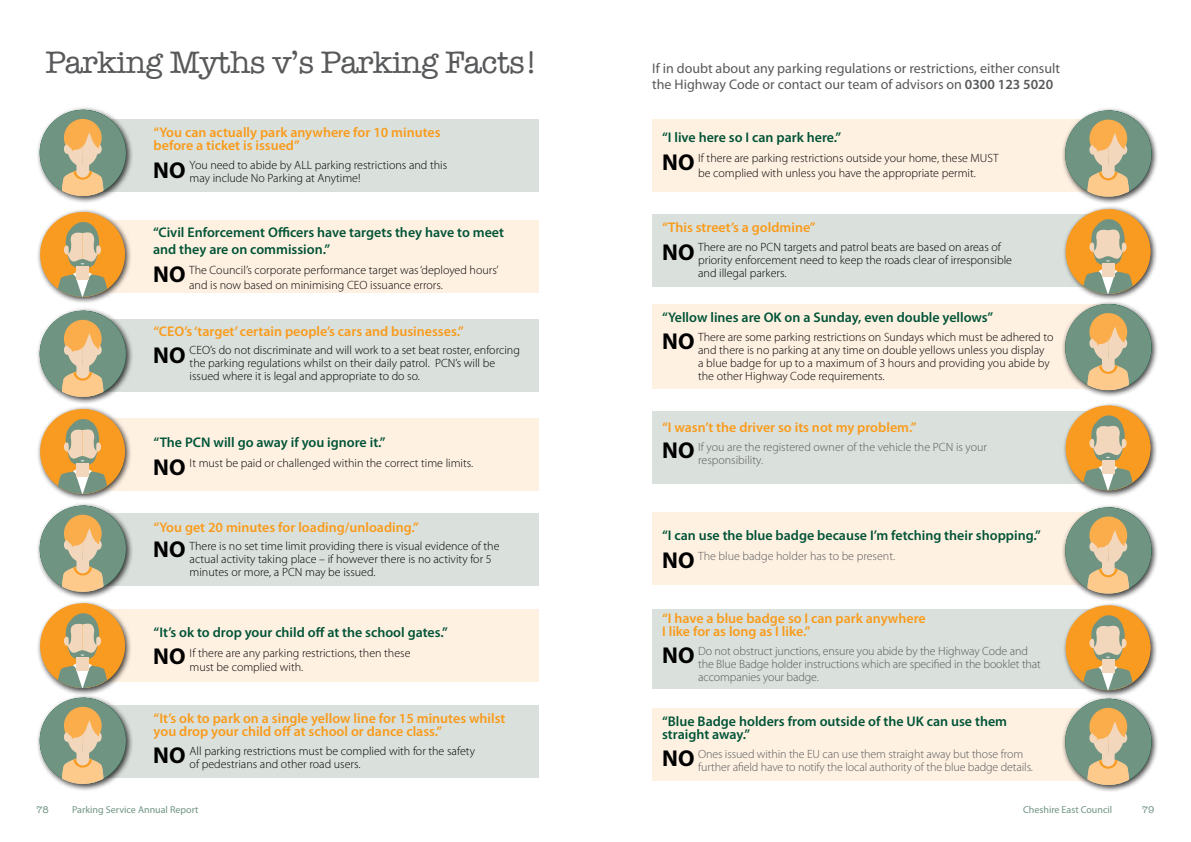
<style>
.page{position:relative;width:1191px;height:842px;background:#fff}
.page>*{position:absolute;margin:0;border:0;box-sizing:border-box;transform-origin:0 0}
.t1{font:32px "American Typewriter";letter-spacing:-.02em;color:#58595b}
.t2{font:700 23px "Myriad Pro";color:#000}
.t3{font:600 14px/13px "Myriad Pro";color:#f99b1c}
.t4{font:600 14px/13px "Myriad Pro";color:#005437}
.t5{font:14px/16px "Myriad Pro";color:#58595b}
.t6{font:300 12px/13px "Myriad Pro";color:#000}
.t7{font:300 12px/13px "Myriad Pro";letter-spacing:-.01em;color:#58595b}
.t8{font:10px "Myriad Pro";color:#709482}
.t9{font:10px "American Typewriter";color:#709482}
.s1{font-weight:600}
</style>
<div class="page">
<div style="left:652px;top:708px;width:452px;height:73px;background:#fff1e2"></div>
<div style="left:652px;top:119px;width:452px;height:73px;background:#fff1e2"></div>
<div style="left:652px;top:304px;width:452px;height:85px;background:#fff1e2"></div>
<div style="left:652px;top:512px;width:452px;height:73px;background:#fff1e2"></div>
<div style="left:652px;top:214px;width:452px;height:73px;background:#dae1dc"></div>
<div style="left:652px;top:411px;width:452px;height:73px;background:#dae1dc"></div>
<div style="left:652px;top:609px;width:452px;height:79px;background:#dae1dc"></div>
<div style="left:1062px;top:107px;width:97px;height:97px;background:#000;opacity:.75"></div>
<div style="left:1065px;top:111px;width:86px;height:86px;background:#709482;border-radius:50%"></div>
<svg style="left:1087px;top:111px;width:64px;height:86px"></svg>
<div style="left:1062px;top:206px;width:96px;height:96px;background:#000;opacity:.75"></div>
<div style="left:1065px;top:209px;width:85px;height:85px;background:#f99b20;border-radius:50%"></div>
<svg style="left:1081px;top:209px;width:69px;height:85px"></svg>
<div style="left:1101px;top:263px;width:13px;height:14px;background:#f2d7bd"></div>
<div style="left:1062px;top:301px;width:97px;height:97px;background:#000;opacity:.75"></div>
<div style="left:1065px;top:304px;width:86px;height:86px;background:#709482;border-radius:50%"></div>
<svg style="left:1087px;top:304px;width:64px;height:86px"></svg>
<div style="left:1062px;top:402px;width:96px;height:96px;background:#000;opacity:.75"></div>
<div style="left:1065px;top:406px;width:85px;height:84px;background:#f99b20;border-radius:50%"></div>
<svg style="left:1081px;top:406px;width:69px;height:84px"></svg>
<div style="left:1101px;top:460px;width:13px;height:13px;background:#f2d7bd"></div>
<div style="left:1062px;top:504px;width:97px;height:97px;background:#000;opacity:.75"></div>
<div style="left:1065px;top:507px;width:86px;height:87px;background:#709482;border-radius:50%"></div>
<svg style="left:1087px;top:507px;width:64px;height:87px"></svg>
<div style="left:1062px;top:602px;width:96px;height:96px;background:#000;opacity:.75"></div>
<div style="left:1065px;top:605px;width:85px;height:85px;background:#f99b20;border-radius:50%"></div>
<svg style="left:1081px;top:605px;width:69px;height:85px"></svg>
<div style="left:1101px;top:660px;width:13px;height:13px;background:#f2d7bd"></div>
<div style="left:1062px;top:695px;width:97px;height:97px;background:#000;opacity:.75"></div>
<div style="left:1065px;top:699px;width:86px;height:86px;background:#709482;border-radius:50%"></div>
<svg style="left:1087px;top:699px;width:64px;height:86px"></svg>
<div style="left:87px;top:220px;width:452px;height:73px;background:#fff1e2"></div>
<div style="left:87px;top:418px;width:452px;height:73px;background:#fff1e2"></div>
<div style="left:87px;top:609px;width:452px;height:73px;background:#fff1e2"></div>
<div style="left:87px;top:513px;width:452px;height:73px;background:#dae1dc"></div>
<div style="left:87px;top:319px;width:452px;height:73px;background:#dae1dc"></div>
<div style="left:87px;top:119px;width:452px;height:73px;background:#dae1dc"></div>
<div style="left:87px;top:705px;width:452px;height:73px;background:#dae1dc"></div>
<div style="left:36px;top:107px;width:97px;height:97px;background:#000;opacity:.75"></div>
<div style="left:40px;top:110px;width:86px;height:86px;background:#709482;border-radius:50%"></div>
<svg style="left:61px;top:110px;width:65px;height:86px"></svg>
<div style="left:37px;top:209px;width:96px;height:96px;background:#000;opacity:.75"></div>
<div style="left:40px;top:212px;width:85px;height:85px;background:#f99b20;border-radius:50%"></div>
<svg style="left:56px;top:212px;width:69px;height:85px"></svg>
<div style="left:76px;top:266px;width:13px;height:14px;background:#f2d7bd"></div>
<div style="left:36px;top:307px;width:97px;height:97px;background:#000;opacity:.75"></div>
<div style="left:40px;top:311px;width:86px;height:86px;background:#709482;border-radius:50%"></div>
<svg style="left:61px;top:311px;width:65px;height:86px"></svg>
<div style="left:36px;top:502px;width:97px;height:97px;background:#000;opacity:.75"></div>
<div style="left:40px;top:506px;width:86px;height:86px;background:#709482;border-radius:50%"></div>
<svg style="left:61px;top:506px;width:65px;height:86px"></svg>
<div style="left:36px;top:694px;width:97px;height:97px;background:#000;opacity:.75"></div>
<div style="left:40px;top:698px;width:86px;height:86px;background:#709482;border-radius:50%"></div>
<svg style="left:61px;top:698px;width:65px;height:86px"></svg>
<div style="left:37px;top:406px;width:96px;height:96px;background:#000;opacity:.75"></div>
<div style="left:40px;top:409px;width:85px;height:85px;background:#f99b20;border-radius:50%"></div>
<svg style="left:56px;top:409px;width:69px;height:85px"></svg>
<div style="left:76px;top:463px;width:13px;height:14px;background:#f2d7bd"></div>
<div style="left:37px;top:600px;width:96px;height:96px;background:#000;opacity:.75"></div>
<div style="left:40px;top:603px;width:85px;height:85px;background:#f99b20;border-radius:50%"></div>
<svg style="left:56px;top:603px;width:69px;height:85px"></svg>
<div style="left:76px;top:657px;width:13px;height:14px;background:#f2d7bd"></div>
<p class="t1" style="left:45px;top:38px;width:494px">Parking Myths v’s Parking Facts!</p>
<p class="t3" style="left:154px;top:126px;width:288px">“You can actually park anywhere for 10 minutes before a ticket is issued”</p>
<p class="t6" style="left:190px;top:159px;width:259px">You need to abide by ALL parking restrictions and this may include No Parking at Anytime!</p>
<p class="t2" style="left:153px;top:157px;width:34px">NO</p>
<p class="t4" style="left:153px;top:224px;width:352px;line-height:16.8px">“Civil Enforcement Officers have targets they have to meet and they are on commission.”</p>
<p class="t6" style="left:189px;top:263px;width:311px;line-height:14.4px">The Council’s corporate performance target was ‘deployed hours’ and is now based on minimising CEO issuance errors.</p>
<p class="t3" style="left:154px;top:325px;width:312px">“CEO’s ‘target’ certain people’s cars and businesses.”</p>
<p class="t6" style="left:190px;top:344px;width:332px">CEO’s do not discriminate and will work to a set beat roster, enforcing the parking regulations whilst on their daily patrol. PCN’s will be issued where it is legal and appropriate to do so.</p>
<p class="t2" style="left:153px;top:261px;width:34px">NO</p>
<p class="t2" style="left:153px;top:342px;width:34px">NO</p>
<p class="t4" style="left:154px;top:436px;width:233px">“The PCN will go away if you ignore it.”</p>
<p class="t6" style="left:190px;top:457px;width:285px">It must be paid or challenged within the correct time limits.</p>
<p class="t2" style="left:153px;top:454px;width:34px">NO</p>
<p class="t3" style="left:154px;top:521px;width:267px">“You get 20 minutes for loading/unloading.”</p>
<p class="t6" style="left:190px;top:540px;width:311px">There is no set time limit providing there is visual evidence of the actual activity taking place – if however there is no activity for 5 minutes or more, a PCN may be issued.</p>
<p class="t2" style="left:153px;top:536px;width:34px">NO</p>
<p class="t4" style="left:154px;top:626px;width:296px">“It’s ok to drop your child off at the school gates.”</p>
<p class="t6" style="left:190px;top:646px;width:222px;line-height:14.4px">If there are any parking restrictions, then these must be complied with.</p>
<p class="t3" style="left:154px;top:712px;width:353px">“It’s ok to park on a single yellow line for 15 minutes whilst you drop your child off at school or dance class.”</p>
<p class="t6" style="left:190px;top:745px;width:287px">All parking restrictions must be complied with for the safety of pedestrians and other road users.</p>
<p class="t2" style="left:153px;top:643px;width:34px">NO</p>
<p class="t2" style="left:153px;top:742px;width:34px">NO</p>
<p class="t5" style="left:652px;top:60px;width:409px">If in doubt about any parking regulations or restrictions, either consult the Highway Code or contact our team of advisors on <span class="s1">0300 123 5020</span></p>
<p class="t4" style="left:662px;top:131px;width:181px">“I live here so I can park here.”</p>
<p class="t6" style="left:698px;top:151px;width:302px;line-height:14.4px">If there are parking restrictions outside your home, these MUST be complied with unless you have the appropriate permit.</p>
<p class="t2" style="left:662px;top:149px;width:34px">NO</p>
<p class="t3" style="left:662px;top:221px;width:155px">“This street’s a goldmine”</p>
<p class="t6" style="left:698px;top:241px;width:315px">There are no PCN targets and patrol beats are based on areas of priority enforcement need to keep the roads clear of irresponsible and illegal parkers.</p>
<p class="t4" style="left:662px;top:311px;width:333px">“Yellow lines are OK on a Sunday, even double yellows”</p>
<p class="t6" style="left:698px;top:330px;width:357px">There are some parking restrictions on Sundays which must be adhered to and there is no parking at any time on double yellows unless you display<br>a blue badge for up to a maximum of 3 hours and providing you abide by the other Highway Code requirements.</p>
<p class="t3" style="left:662px;top:421px;width:256px">“I wasn’t the driver so its not my problem.”</p>
<p class="t7" style="left:698px;top:440px;width:290px">If you are the registered owner of the vehicle the PCN is your responsibility.</p>
<p class="t2" style="left:662px;top:239px;width:34px">NO</p>
<p class="t2" style="left:662px;top:328px;width:34px">NO</p>
<p class="t2" style="left:662px;top:437px;width:34px">NO</p>
<p class="t4" style="left:662px;top:529px;width:380px">“I can use the blue badge because I’m fetching their shopping.”</p>
<p class="t7" style="left:698px;top:550px;width:198px">The blue badge holder has to be present.</p>
<p class="t2" style="left:662px;top:547px;width:34px">NO</p>
<p class="t3" style="left:662px;top:612px;width:265px">“I have a blue badge so I can park anywhere<br>I like for as long as I like.”</p>
<p class="t7" style="left:698px;top:644px;width:344px">Do not obstruct junctions, ensure you abide by the Highway Code and the Blue Badge holder instructions which are specified in the booklet that accompanies your badge.</p>
<p class="t4" style="left:662px;top:715px;width:346px">“Blue Badge holders from outside of the UK can use them straight away.”</p>
<p class="t7" style="left:698px;top:747px;width:336px">Ones issued within the EU can use them straight away but those from further afield have to notify the local authority of the blue badge details.</p>
<p class="t2" style="left:662px;top:642px;width:34px">NO</p>
<p class="t2" style="left:662px;top:745px;width:34px">NO</p>
<p class="t9" style="left:36px;top:802px;width:14px">78</p>
<p class="t8" style="left:72px;top:805px;width:128px">Parking Service Annual Report</p>
<p class="t8" style="left:1023px;top:805px;width:91px">Cheshire East Council</p>
<p class="t9" style="left:1142px;top:802px;width:14px">79</p>
</div>
